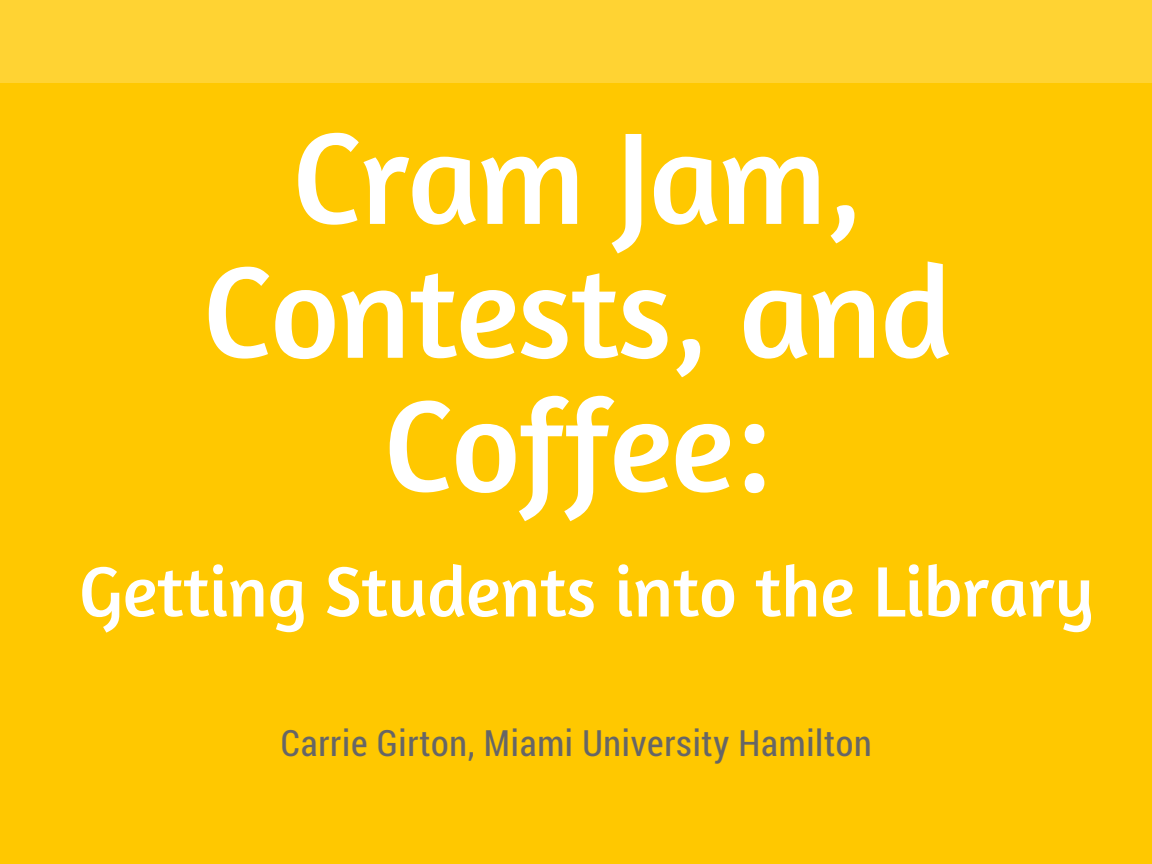
<style>
.page{position:relative;width:1152px;height:864px;background:#ffc800}
.page>*{position:absolute;margin:0;border:0;box-sizing:border-box;transform-origin:0 0}
.t1{font:132.75px/133.8px "Amaranth";letter-spacing:-.01em;color:#fff;text-align:center}
.t2{font:72.45px "Amaranth";color:#fff}
.t3{font:36.3px "Roboto Condensed";letter-spacing:.02em;color:#666}
</style>
<div class="page">
<div style="left:0;top:0;width:1152px;height:82px;background:#ffd333"></div>
<h1 class="t1" style="left:203px;top:108px;width:751px">Cram Jam,<br>Contests, and<br>Coffee:</h1>
<h2 class="t2" style="left:79px;top:546px;width:1016px">Getting Students into the Library</h2>
<p class="t3" style="left:281px;top:718px;width:592px">Carrie Girton, Miami University Hamilton</p>
</div>
